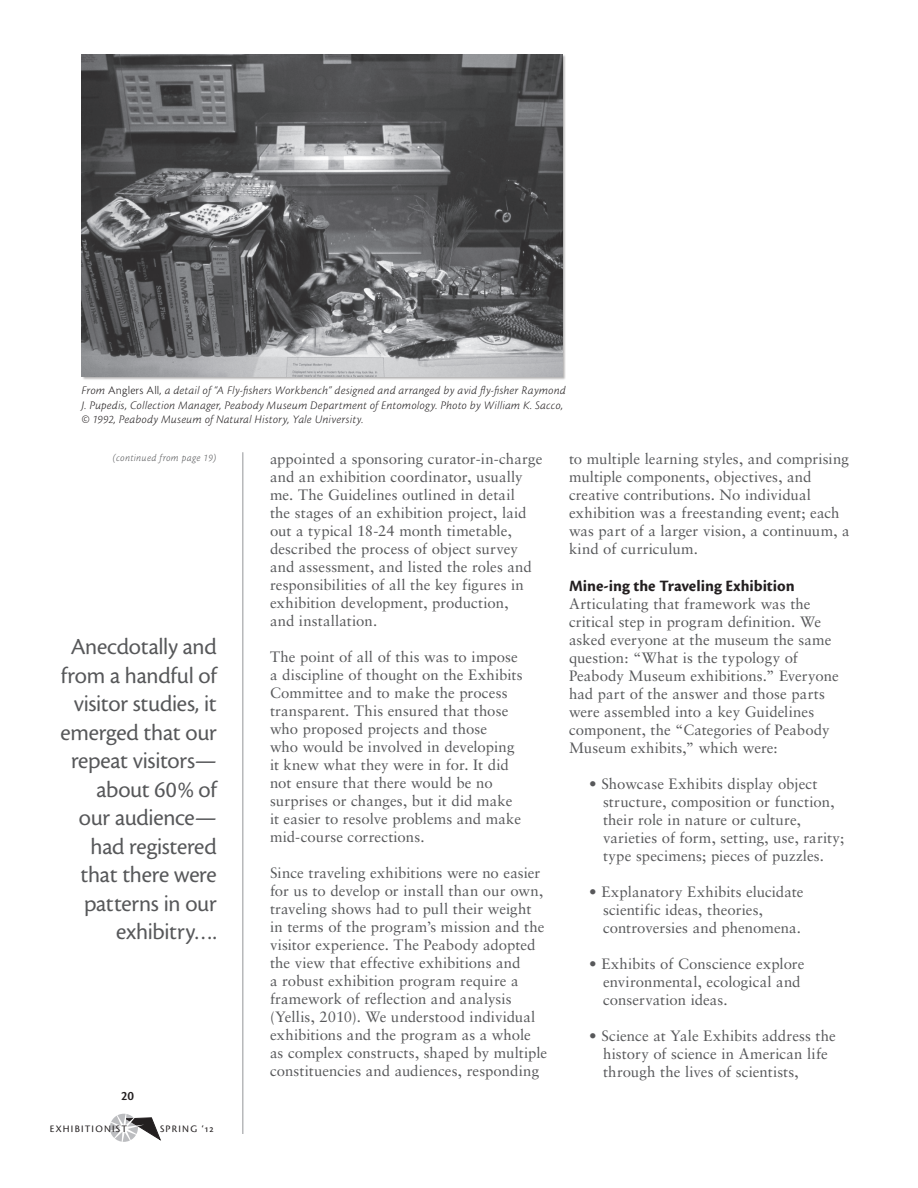
<style>
.page{position:relative;width:918px;height:1188px;background:#fff}
.page>*{position:absolute;margin:0;border:0;box-sizing:border-box;transform-origin:0 0}
.t1{font:24px/28.5px "Cronos MM 408 16";letter-spacing:-.01em;color:#57585a;text-align:right}
.t2{font:16.5px "Cronos MM 700 11";color:#231f20}
.t3{font:15px/18px "Sabon";letter-spacing:.005em;color:#57585a}
.t4{font:13.5px "Cronos MM 574 9";color:#231f20}
.t5{font:12px/14.4px "Cronos MM It 250 8";letter-spacing:.02em;color:#231f20}
.t6{font:10.5px "Cronos MM It 250 7";letter-spacing:.04em;color:#57585a;scale:.95 1}
.t7{font:10.35px "Cronos MM SC 408 9";letter-spacing:.12em;color:#231f20}
.s1{font-family:"Cronos MM 250 8"}
</style>
<div class="page">
<svg style="left:109px;top:1113px;width:52px;height:29px"></svg>
<hr style="left:242px;top:452px;width:1px;height:682px;background:#939598">
<div style="left:82px;top:54px;width:484px;height:326px;background:#231f20;opacity:.35"></div>
<img style="left:82px;top:54px;width:480px;height:322px">
<p class="t5" style="left:81px;top:384px;width:486px">From <span class="s1">Anglers All</span>, a detail of “A Fly-fishers Workbench” designed and arranged by avid fly-fisher Raymond<br>J. Pupedis, Collection Manager, Peabody Museum Department of Entomology. Photo by William K. Sacco, © 1992, Peabody Museum of Natural History, Yale University.</p>
<p class="t6" style="left:113px;top:452px;width:110px">(continued from page 19)</p>
<p class="t3" style="left:270px;top:449px;width:274px">appointed a sponsoring curator-in-charge and an exhibition coordinator, usually me. The Guidelines outlined in detail<br>the stages of an exhibition project, laid out a typical 18-24 month timetable, described the process of object survey and assessment, and listed the roles and responsibilities of all the key figures in exhibition development, production,</p>
<p class="t3" style="left:270px;top:611px;width:109px">and installation.</p>
<p class="t3" style="left:270px;top:647px;width:254px">The point of all of this was to impose a discipline of thought on the Exhibits Committee and to make the process transparent. This ensured that those</p>
<p class="t3" style="left:270px;top:719px;width:219px">who proposed projects and those</p>
<p class="t3" style="left:270px;top:737px;width:246px">who would be involved in developing</p>
<p class="t3" style="left:270px;top:755px;width:240px">it knew what they were in for. It did</p>
<p class="t3" style="left:270px;top:773px;width:244px">not ensure that there would be no surprises or changes, but it did make</p>
<p class="t3" style="left:270px;top:809px;width:253px">it easier to resolve problems and make mid-course corrections.</p>
<p class="t3" style="left:270px;top:863px;width:279px">Since traveling exhibitions were no easier for us to develop or install than our own, traveling shows had to pull their weight in terms of the program’s mission and the visitor experience. The Peabody adopted the view that effective exhibitions and<br>a robust exhibition program require a framework of reflection and analysis (Yellis, 2010). We understood individual exhibitions and the program as a whole as complex constructs, shaped by multiple constituencies and audiences, responding</p>
<p class="t1" style="left:61px;top:633px;width:158px">Anecdotally and from a handful of visitor studies, it emerged that our repeat visitors— about 60% of our audience— had registered that there were patterns in our exhibitry….</p>
<p class="t4" style="left:121px;top:1088px;width:15px">20</p>
<p class="t7" style="left:50px;top:1124px;width:79px">EXHIBITIONIST</p>
<p class="t7" style="left:160px;top:1124px;width:55px">SPRING ‘12</p>
<p class="t3" style="left:569px;top:449px;width:282px">to multiple learning styles, and comprising multiple components, objectives, and creative contributions. No individual exhibition was a freestanding event; each was part of a larger vision, a continuum, a kind of curriculum.</p>
<p class="t2" style="left:569px;top:578px;width:227px">Mine-ing the Traveling Exhibition</p>
<p class="t3" style="left:569px;top:595px;width:271px">Articulating that framework was the critical step in program definition. We asked everyone at the museum the same question: “What is the typology of Peabody Museum exhibitions.” Everyone had part of the answer and those parts were assembled into a key Guidelines component, the “Categories of Peabody Museum exhibits,” which were:</p>
<p class="t3" style="left:589px;top:775px;width:230px">• Showcase Exhibits display object</p>
<p class="t3" style="left:603px;top:793px;width:233px">structure, composition or function,</p>
<p class="t3" style="left:603px;top:811px;width:200px">their role in nature or culture,</p>
<p class="t3" style="left:603px;top:829px;width:243px">varieties of form, setting, use, rarity;</p>
<p class="t3" style="left:603px;top:847px;width:223px">type specimens; pieces of puzzles.</p>
<p class="t3" style="left:589px;top:883px;width:216px">• Explanatory Exhibits elucidate</p>
<p class="t3" style="left:603px;top:901px;width:162px">scientific ideas, theories,</p>
<p class="t3" style="left:603px;top:919px;width:199px">controversies and phenomena.</p>
<p class="t3" style="left:589px;top:955px;width:217px">• Exhibits of Conscience explore</p>
<p class="t3" style="left:603px;top:973px;width:199px">environmental, ecological and</p>
<p class="t3" style="left:603px;top:991px;width:126px">conservation ideas.</p>
<p class="t3" style="left:589px;top:1027px;width:248px">• Science at Yale Exhibits address the</p>
<p class="t3" style="left:603px;top:1045px;width:226px">history of science in American life</p>
<p class="t3" style="left:603px;top:1063px;width:197px">through the lives of scientists,</p>
</div>
